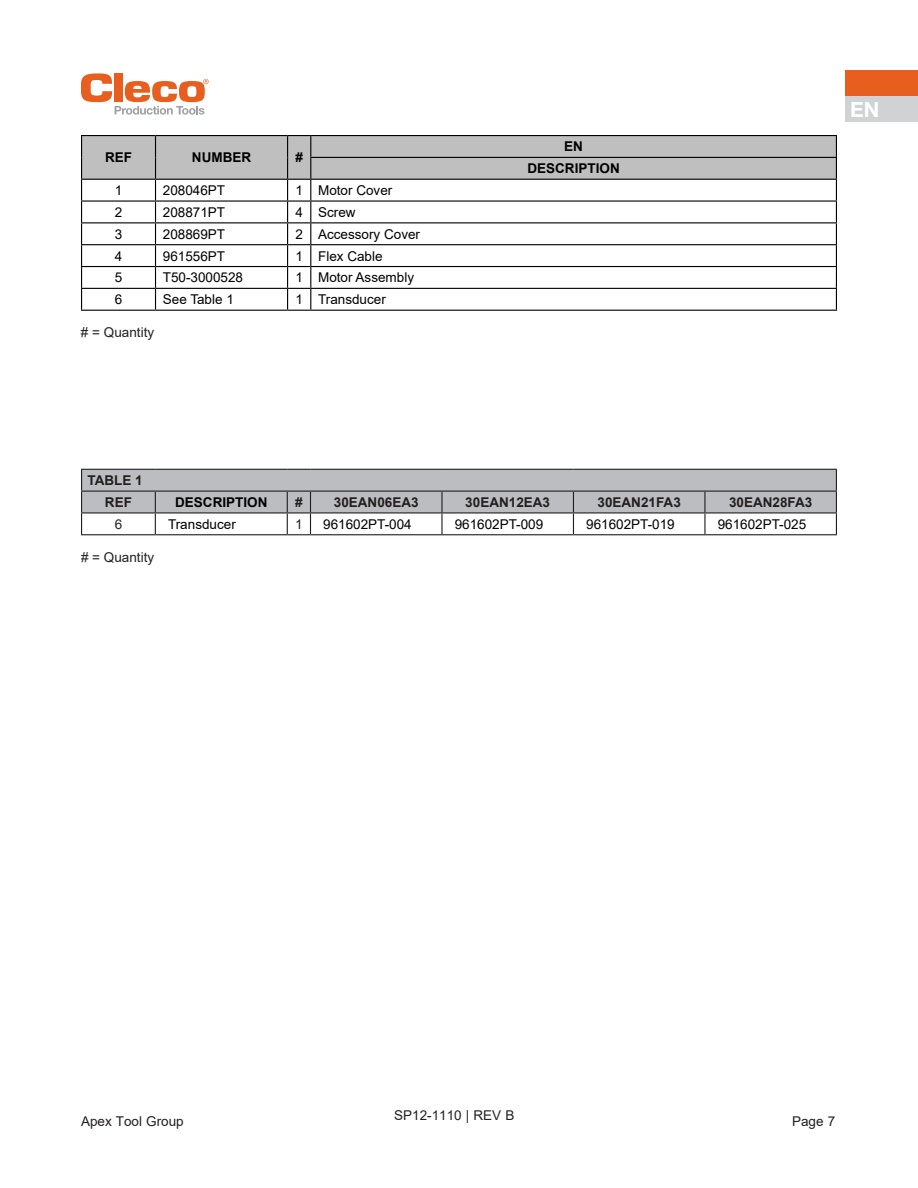
<style>
.page{position:relative;width:918px;height:1188px;background:#fff}
.page>*{position:absolute;margin:0;border:0;box-sizing:border-box;transform-origin:0 0}
.t1{font:700 21px "Helvetica Neue LT Pro";color:#fff}
.t2{font:13.5px "Arial";color:#000}
.t3{font:13.5px "Arial";color:#231f20}
.t4{font:700 13.5px "Arial";color:#231f20}
.t5{font:700 13.5px "Arial";color:#000}
</style>
<div class="page">
<svg style="left:846px;top:71px;width:72px;height:51px;background:#db997b"></svg>
<svg style="left:81px;top:73px;width:127px;height:42px"></svg>
<svg style="left:81px;top:135px;width:756px;height:176px"></svg>
<hr style="left:311px;top:310px;width:526px;height:1px;background:#000">
<svg style="left:81px;top:469px;width:756px;height:66px"></svg>
<hr style="left:81px;top:512px;width:74px;height:2px;background:#231f20">
<hr style="left:155px;top:512px;width:132px;height:2px;background:#231f20">
<hr style="left:287px;top:512px;width:24px;height:2px;background:#231f20">
<hr style="left:310px;top:512px;width:132px;height:2px;background:#231f20">
<hr style="left:442px;top:512px;width:131px;height:2px;background:#231f20">
<hr style="left:573px;top:512px;width:132px;height:2px;background:#231f20">
<hr style="left:705px;top:512px;width:132px;height:2px;background:#231f20">
<p class="t5" style="left:105px;top:148px;width:28px">REF</p>
<p class="t5" style="left:192px;top:148px;width:61px">NUMBER</p>
<p class="t5" style="left:295px;top:148px;width:9px">#</p>
<p class="t2" style="left:115px;top:181px;width:9px">1</p>
<p class="t2" style="left:163px;top:181px;width:64px">208046PT</p>
<p class="t2" style="left:295px;top:181px;width:9px">1</p>
<p class="t2" style="left:318px;top:181px;width:76px">Motor Cover</p>
<p class="t2" style="left:115px;top:203px;width:9px">2</p>
<p class="t2" style="left:163px;top:203px;width:64px">208871PT</p>
<p class="t2" style="left:295px;top:203px;width:9px">4</p>
<p class="t2" style="left:318px;top:203px;width:39px">Screw</p>
<p class="t2" style="left:115px;top:225px;width:9px">3</p>
<p class="t2" style="left:163px;top:225px;width:64px">208869PT</p>
<p class="t2" style="left:295px;top:225px;width:9px">2</p>
<p class="t2" style="left:318px;top:225px;width:104px">Accessory Cover</p>
<p class="t2" style="left:115px;top:246px;width:9px">4</p>
<p class="t2" style="left:163px;top:246px;width:64px">961556PT</p>
<p class="t2" style="left:295px;top:246px;width:9px">1</p>
<p class="t2" style="left:318px;top:246px;width:66px">Flex Cable</p>
<p class="t2" style="left:115px;top:268px;width:9px">5</p>
<p class="t2" style="left:163px;top:268px;width:82px">T50-3000528</p>
<p class="t2" style="left:295px;top:268px;width:9px">1</p>
<p class="t2" style="left:318px;top:268px;width:98px">Motor Assembly</p>
<p class="t2" style="left:115px;top:290px;width:9px">6</p>
<p class="t2" style="left:163px;top:290px;width:73px">See Table 1</p>
<p class="t2" style="left:295px;top:290px;width:9px">1</p>
<p class="t2" style="left:318px;top:290px;width:69px">Transducer</p>
<p class="t3" style="left:81px;top:323px;width:75px"># = Quantity</p>
<p class="t5" style="left:564px;top:137px;width:20px">EN</p>
<p class="t5" style="left:527px;top:159px;width:94px">DESCRIPTION</p>
<h1 class="t1" style="left:850px;top:96px;width:31px">EN</h1>
<p class="t4" style="left:88px;top:471px;width:57px">TABLE 1</p>
<p class="t4" style="left:105px;top:493px;width:28px">REF</p>
<p class="t5" style="left:175px;top:493px;width:94px">DESCRIPTION</p>
<p class="t4" style="left:295px;top:493px;width:9px">#</p>
<p class="t4" style="left:334px;top:493px;width:86px">30EAN06EA3</p>
<p class="t4" style="left:465px;top:493px;width:86px">30EAN12EA3</p>
<p class="t4" style="left:598px;top:493px;width:85px">30EAN21FA3</p>
<p class="t4" style="left:729px;top:493px;width:85px">30EAN28FA3</p>
<p class="t3" style="left:115px;top:515px;width:9px">6</p>
<p class="t2" style="left:168px;top:515px;width:69px">Transducer</p>
<p class="t3" style="left:295px;top:515px;width:9px">1</p>
<p class="t2" style="left:323px;top:515px;width:90px">961602PT-004</p>
<p class="t2" style="left:455px;top:515px;width:90px">961602PT-009</p>
<p class="t2" style="left:586px;top:515px;width:90px">961602PT-019</p>
<p class="t2" style="left:718px;top:515px;width:90px">961602PT-025</p>
<p class="t3" style="left:81px;top:548px;width:75px"># = Quantity</p>
<p class="t3" style="left:81px;top:1112px;width:104px">Apex Tool Group</p>
<p class="t3" style="left:394px;top:1106px;width:122px">SP12-1110 | REV B</p>
<p class="t3" style="left:792px;top:1112px;width:45px">Page 7</p>
</div>
